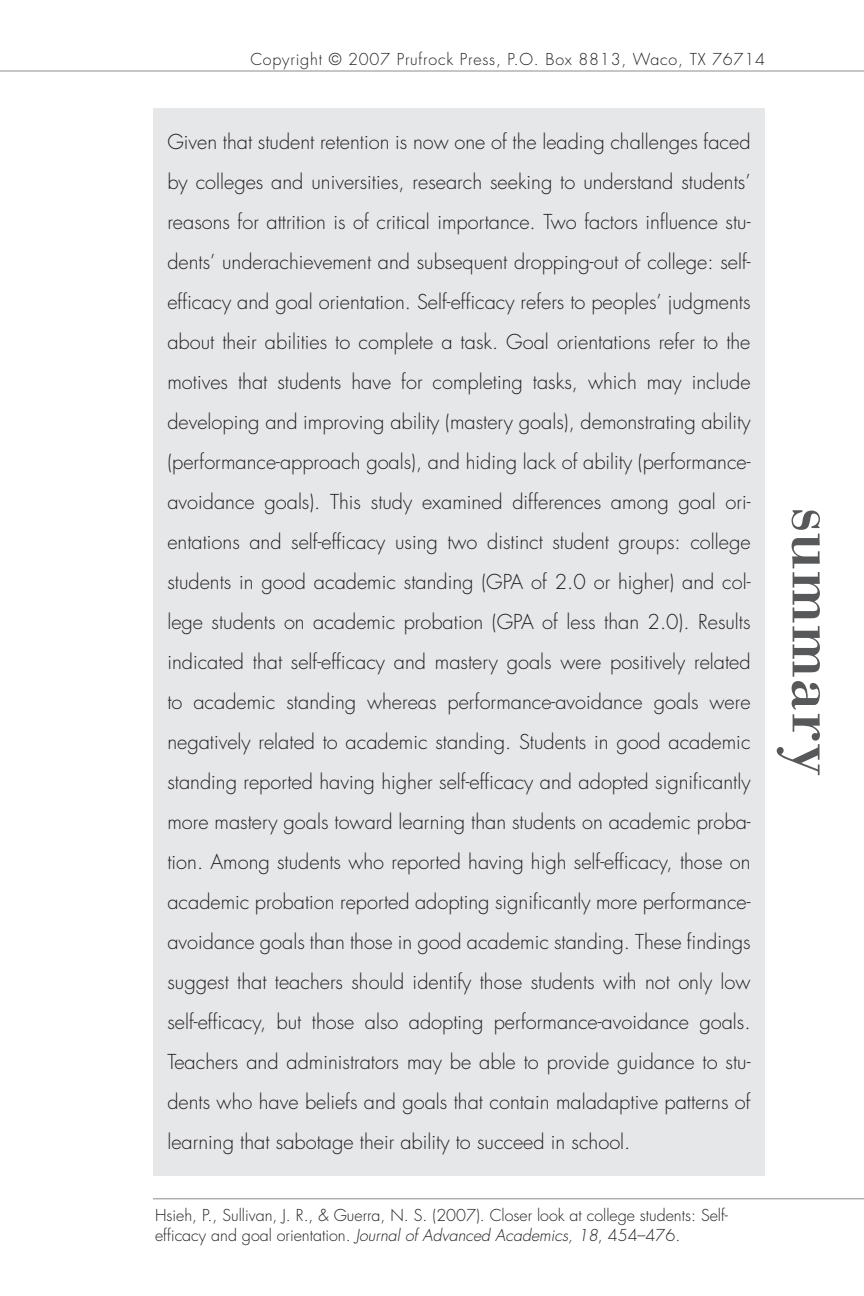
<style>
.page{position:relative;width:864px;height:1296px;background:#fff}
.page>*{position:absolute;margin:0;border:0;box-sizing:border-box;transform-origin:0 0}
.t1{font:68px "Bodoni LT Std";letter-spacing:.005em;color:#57585a}
.t2{font:300 20px/40px "Futura LT";color:#231f20;text-align:justify}
.t3{font:300 16px/20px "Futura LT";color:#231f20}
.t4{font:300 16px "Futura LT";letter-spacing:.05em;color:#231f20}
.s1{font-style:italic}
</style>
<div class="page">
<hr style="left:0;top:70px;width:864px;height:2px;background:#8a8c8f">
<hr style="left:153px;top:1198px;width:711px;height:1px;background:#8a8c8f">
<div style="left:153px;top:108px;width:612px;height:1068px;background:#e6e7e9"></div>
<p class="t4" style="left:250px;top:50px;width:516px">Copyright © 2007 Prufrock Press, P.O. Box 8813, Waco, TX 76714</p>
<p class="t2" style="left:167px;top:123px;width:585px">Given that student retention is now one of the leading challenges faced by colleges and universities, research seeking to understand students’ reasons for attrition is of critical importance. Two factors influence stu&shy;dents’ underachievement and subsequent dropping-out of college: self&shy;efficacy and goal orientation. Self-efficacy refers to peoples’ judgments about their abilities to complete a task. Goal orientations refer to the motives that students have for completing tasks, which may include developing and improving ability (mastery goals), demonstrating ability (performance-approach goals), and hiding lack of ability (performance&shy;avoidance goals). This study examined differences among goal ori&shy;entations and self-efficacy using two distinct student groups: college students in good academic standing (GPA of 2.0 or higher) and col&shy;lege students on academic probation (GPA of less than 2.0). Results indicated that self-efficacy and mastery goals were positively related to academic standing whereas performance-avoidance goals were negatively related to academic standing. Students in good academic standing reported having higher self-efficacy and adopted significantly more mastery goals toward learning than students on academic proba&shy;tion. Among students who reported having high self-efficacy, those on academic probation reported adopting significantly more performance&shy;avoidance goals than those in good academic standing. These findings suggest that teachers should identify those students with not only low self-efficacy, but those also adopting performance-avoidance goals.<br>Teachers and administrators may be able to provide guidance to stu&shy;dents who have beliefs and goals that contain maladaptive patterns of learning that sabotage their ability to succeed in school.</p>
<p class="t3" style="left:155px;top:1205px;width:574px">Hsieh, P., Sullivan, J. R., &amp; Guerra, N. S. (2007). Closer look at college students: Self&shy;efficacy and goal orientation. <span class="s1">Journal of Advanced Academics, 18</span>, 454–476.</p>
<h1 class="t1" style="left:857px;top:507px;width:272px;rotate:90deg">summary</h1>
</div>
